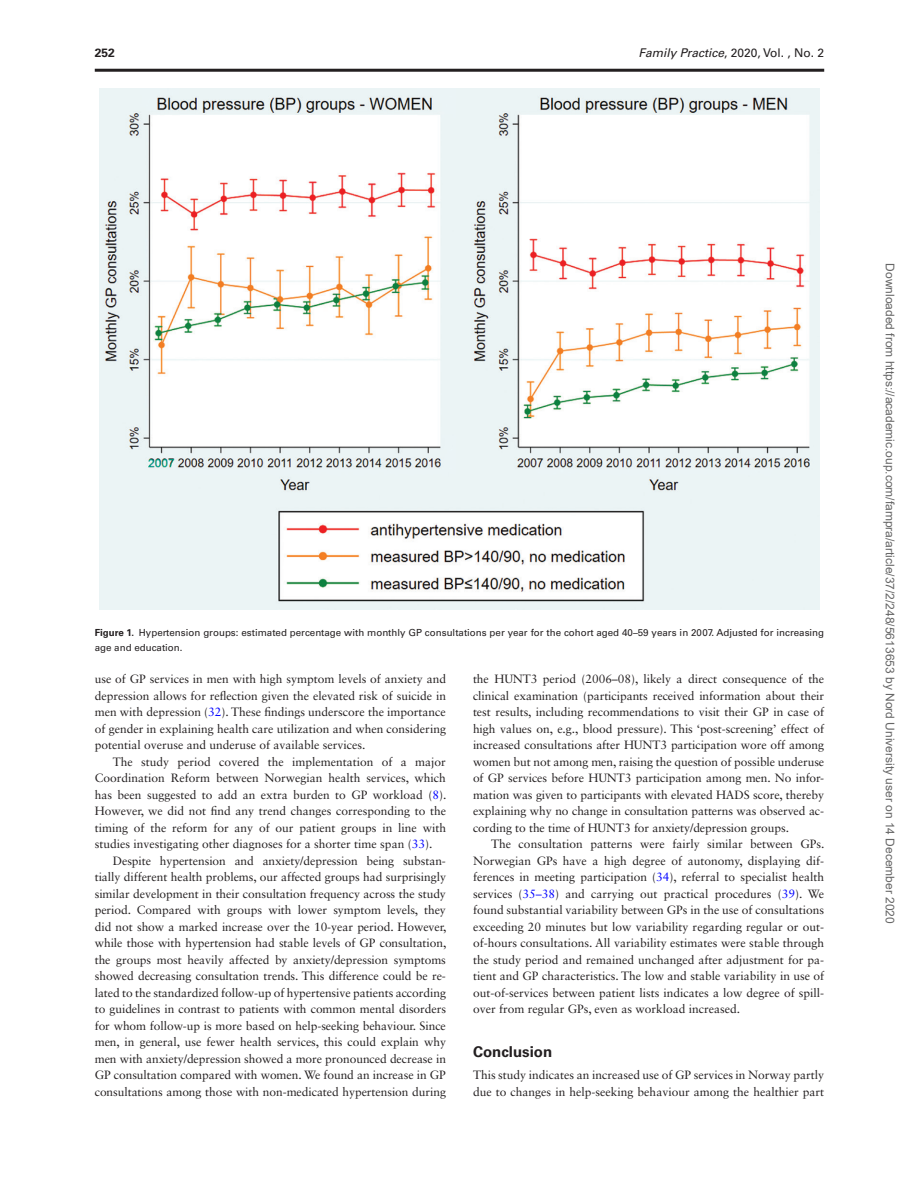
<style>
.page{position:relative;width:919px;height:1187px;background:#fff}
.page>*{position:absolute;margin:0;border:0;box-sizing:border-box;transform-origin:0 0}
.t1{font:700 15px "Univers LT Std";color:#231f20}
.t2{font:12px/16.5px "Sabon LT Std";color:#231f20;text-align:justify}
.t3{font:12px "Arial";color:#666}
.t4{font:12px "Univers LT Std";color:#231f20}
.t5{font:700 12px "Univers LT Std";color:#231f20}
.t6{font:9.75px/14.2px "Univers LT Std";color:#231f20}
.s1{font-style:italic}
.s2{font-weight:700}
.s3{color:#00f}
</style>
<div class="page">
<img style="left:99px;top:89px;width:720px;height:520px">
<hr style="left:95px;top:69px;width:729px;height:3px;background:#231f20">
<p class="t5" style="left:95px;top:45px;width:22px">252</p>
<p class="t4" style="left:638px;top:45px;width:187px"><span class="s1">Family Practice</span>, 2020, Vol. , No. 2</p>
<p class="t6" style="left:95px;top:626px;width:730px"><span class="s2">Figure 1.</span> Hypertension groups: estimated percentage with monthly GP consultations per year for the cohort aged 40–59 years in 2007. Adjusted for increasing age and education.</p>
<p class="t2" style="left:95px;top:670px;width:353px">use of GP services in men with high symptom levels of anxiety and depression allows for reflection given the elevated risk of suicide in men with depression (<span class="s3">32</span>). These findings underscore the importance of gender in explaining health care utilization and when considering potential overuse and underuse of available services.</p>
<p class="t2" style="left:95px;top:753px;width:353px;text-indent:18px">The study period covered the implementation of a major Coordination Reform between Norwegian health services, which has been suggested to add an extra burden to GP workload (<span class="s3">8</span>).<br>However, we did not find any trend changes corresponding to the timing of the reform for any of our patient groups in line with studies investigating other diagnoses for a shorter time span (<span class="s3">33</span>).</p>
<p class="t2" style="left:95px;top:852px;width:353px;text-indent:18px">Despite hypertension and anxiety/depression being substan&shy;tially different health problems, our affected groups had surprisingly similar development in their consultation frequency across the study period. Compared with groups with lower symptom levels, they did not show a marked increase over the 10-year period. However, while those with hypertension had stable levels of GP consultation, the groups most heavily affected by anxiety/depression symptoms showed decreasing consultation trends. This difference could be re&shy;lated to the standardized follow-up of hypertensive patients according to guidelines in contrast to patients with common mental disorders for whom follow-up is more based on help-seeking behaviour. Since men, in general, use fewer health services, this could explain why men with anxiety/depression showed a more pronounced decrease in GP consultation compared with women. We found an increase in GP consultations among those with non-medicated hypertension during</p>
<p class="t2" style="left:473px;top:670px;width:353px">the HUNT3 period (2006–08), likely a direct consequence of the clinical examination (participants received information about their test results, including recommendations to visit their GP in case of high values on, e.g., blood pressure). This ‘post-screening’ effect of increased consultations after HUNT3 participation wore off among women but not among men, raising the question of possible underuse of GP services before HUNT3 participation among men. No infor&shy;mation was given to participants with elevated HADS score, thereby explaining why no change in consultation patterns was observed ac&shy;cording to the time of HUNT3 for anxiety/depression groups.</p>
<p class="t2" style="left:473px;top:835px;width:353px;text-indent:18px">The consultation patterns were fairly similar between GPs.<br>Norwegian GPs have a high degree of autonomy, displaying dif&shy;ferences in meeting participation (<span class="s3">34</span>), referral to specialist health services (<span class="s3">35–38</span>) and carrying out practical procedures (<span class="s3">39</span>). We found substantial variability between GPs in the use of consultations exceeding 20 minutes but low variability regarding regular or out&shy;of-hours consultations. All variability estimates were stable through the study period and remained unchanged after adjustment for pa&shy;tient and GP characteristics. The low and stable variability in use of out-of-services between patient lists indicates a low degree of spill&shy;over from regular GPs, even as workload increased.</p>
<p class="t1" style="left:473px;top:1042px;width:81px">Conclusion</p>
<p class="t2" style="left:473px;top:1066px;width:352px">This study indicates an increased use of GP services in Norway partly due to changes in help-seeking behaviour among the healthier part</p>
<p class="t3" style="left:894px;top:263px;width:661px;rotate:90deg">Downloaded from https://academic.oup.com/fampra/article/37/2/248/5613653 by Nord University user on 14 December 2020</p>
</div>
